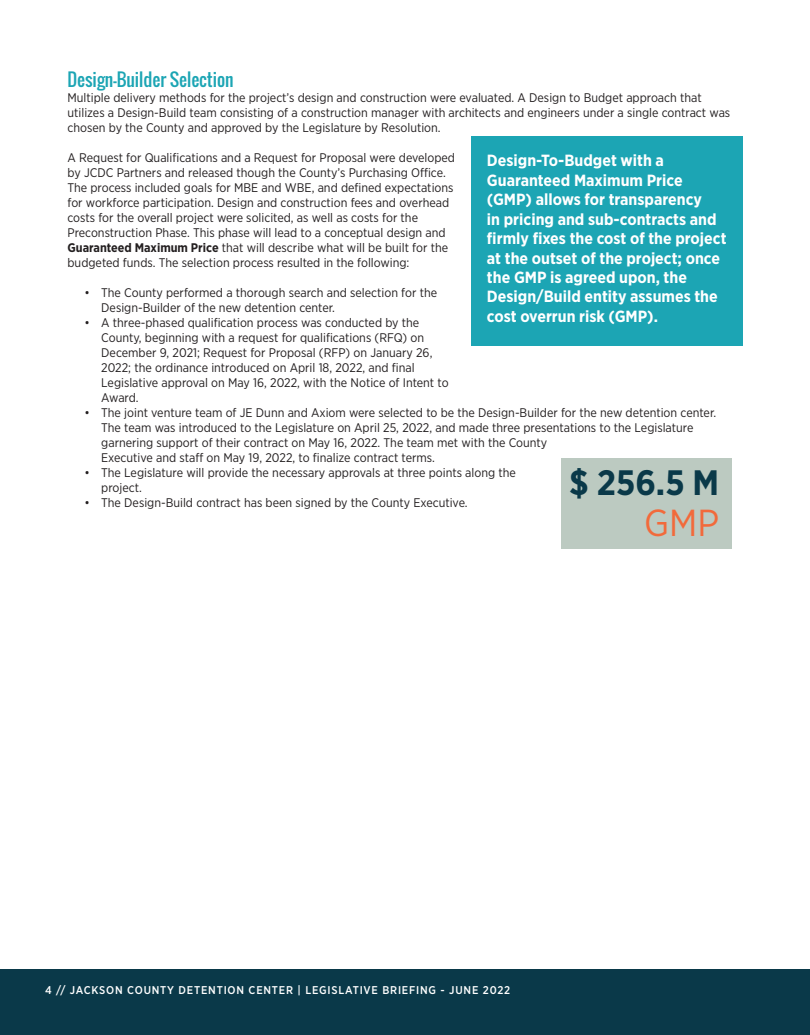
<style>
.page{position:relative;width:810px;height:1035px;background:#fff}
.page>*{position:absolute;margin:0;border:0;box-sizing:border-box;transform-origin:0 0}
.Paragraph_Heading{font:37.62px "Gotham Narrow";color:#f26a3b}
.Paragraph_Heading-2{font:700 35.25px "Gotham Narrow";color:#0a3949}
.Paragraph_Sub-Headin{font:17.5px "Oswald";color:#1ca5b4}
.Body_Text_Bold{font:700 16.12px/19.4px "Gotham Narrow";color:#fff}
.Body_Text{font:12.5px/15px "Gotham Narrow";color:#231f20}
.t1{font:500 11.25px "Gotham Narrow";letter-spacing:.07em;color:#fff}
.s1{font-weight:700}
</style>
<div class="page">
<div style="left:0;top:969px;width:810px;height:66px;background:#0a3949"></div>
<div style="left:471px;top:136px;width:271px;height:210px;background:#1ca5b4"></div>
<div style="left:561px;top:458px;width:170px;height:90px;background:#bccac1"></div>
<p class="Paragraph_Sub-Headin" style="left:68px;top:66px;width:168px">Design-Builder Selection</p>
<p class="Body_Text" style="left:68px;top:90px;width:664px">Multiple delivery methods for the project’s design and construction were evaluated. A Design to Budget approach that utilizes a Design-Build team consisting of a construction manager with architects and engineers under a single contract was chosen by the County and approved by the Legislature by Resolution.</p>
<p class="Body_Text" style="left:68px;top:150px;width:389px">A Request for Qualifications and a Request for Proposal were developed by JCDC Partners and released though the County’s Purchasing Office.<br>The process included goals for MBE and WBE, and defined expectations for workforce participation. Design and construction fees and overhead costs for the overall project were solicited, as well as costs for the Preconstruction Phase. This phase will lead to a conceptual design and <span class="s1">Guaranteed Maximum Price</span> that will describe what will be built for the budgeted funds. The selection process resulted in the following:</p>
<p class="Body_Text" style="left:101px;top:285px;width:337px;text-indent:-17px">• The County performed a thorough search and selection for the<br>Design-Builder of the new detention center.</p>
<p class="Body_Text" style="left:101px;top:315px;width:349px;text-indent:-17px">• A three-phased qualification process was conducted by the County, beginning with a request for qualifications (RFQ) on December 9, 2021; Request for Proposal (RFP) on January 26, 2022; the ordinance introduced on April 18, 2022, and final Legislative approval on May 16, 2022, with the Notice of Intent to Award.</p>
<p class="Body_Text" style="left:101px;top:405px;width:617px;text-indent:-17px">• The joint venture team of JE Dunn and Axiom were selected to be the Design-Builder for the new detention center.<br>The team was introduced to the Legislature on April 25, 2022, and made three presentations to the Legislature garnering support of their contract on May 16, 2022. The team met with the County<br>Executive and staff on May 19, 2022, to finalize contract terms.</p>
<p class="Body_Text" style="left:101px;top:465px;width:416px;text-indent:-17px">• The Legislature will provide the necessary approvals at three points along the project.</p>
<p class="Body_Text" style="left:84px;top:495px;width:385px">• The Design-Build contract has been signed by the County Executive.</p>
<p class="Body_Text_Bold" style="left:487px;top:151px;width:241px">Design-To-Budget with a<br>Guaranteed Maximum Price (GMP) allows for transparency<br>in pricing and sub-contracts and firmly fixes the cost of the project at the outset of the project; once the GMP is agreed upon, the<br>Design/Build entity assumes the cost overrun risk (GMP).</p>
<p class="Paragraph_Heading-2" style="left:569px;top:460px;width:152px">$ 256.5 M</p>
<p class="Paragraph_Heading" style="left:644px;top:499px;width:77px">GMP</p>
<p class="t1" style="left:45px;top:983px;width:467px">4 // JACKSON COUNTY DETENTION CENTER | LEGISLATIVE BRIEFING - JUNE 2022</p>
</div>
